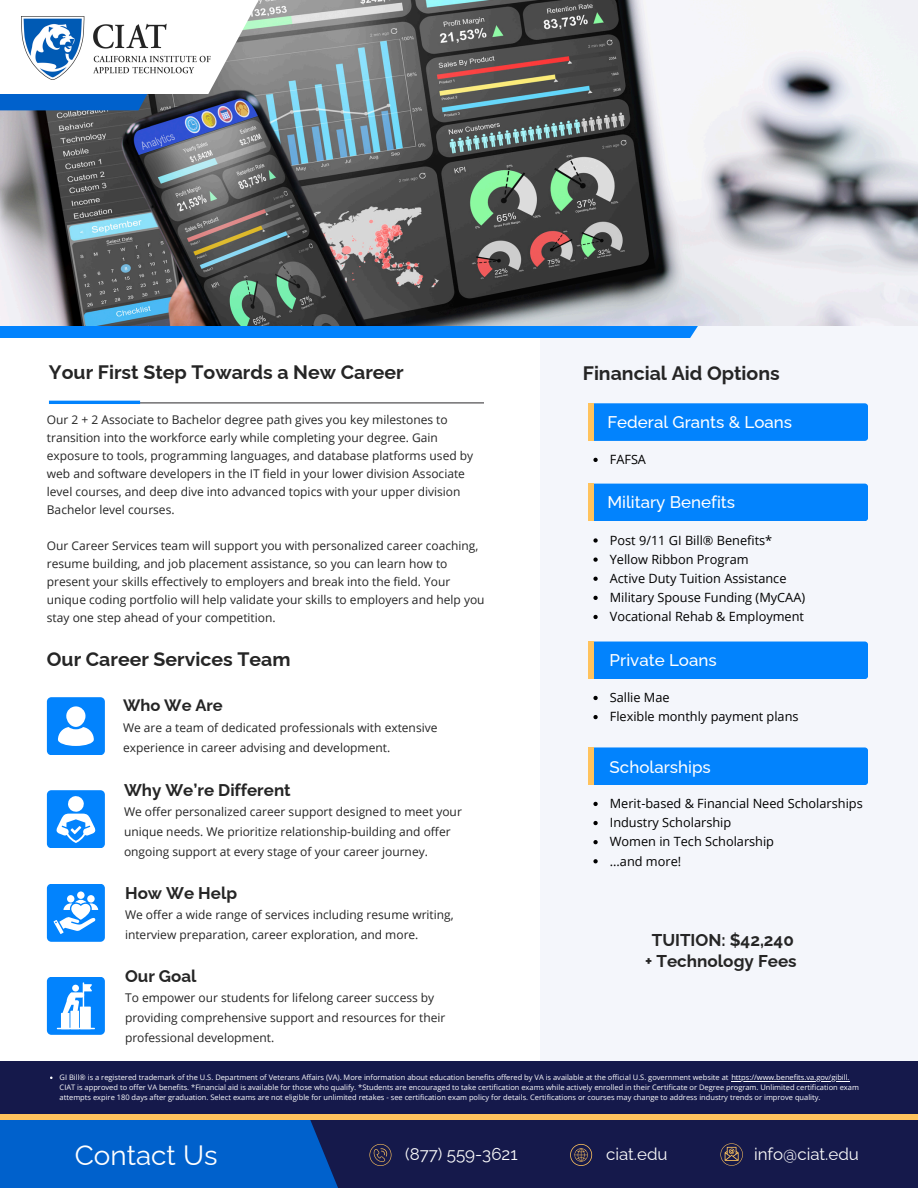
<style>
.page{position:relative;width:918px;height:1188px;background:#fff}
.page>*{position:absolute;margin:0;border:0;box-sizing:border-box;transform-origin:0 0}
.t1{font:27.9px "Raleway";color:#fff}
.t2{font:700 19.5px "Raleway";color:#252525}
.t3{font:700 17.1px/21.3px "Raleway";color:#252525;text-align:center}
.t4{font:500 16.95px "Raleway";color:#fff}
.t5{font:16.95px "Raleway";color:#fafafa}
.t6{font:700 16.95px "Raleway";color:#252525}
.t7{font:700 16.5px "Raleway";color:#252525}
.t8{font:12.75px "Open Sans";color:#000}
.t9{font:12px/18px "Open Sans";color:#252525}
.t10{font:7.5px/10.1px "Open Sans";color:#fff}
</style>
<div class="page">
<div style="left:540px;top:0;width:378px;height:1135px;background:#f4f6fb"></div>
<div style="left:0;top:326px;width:698px;height:12px;background:#0283fd"></div>
<img style="left:0;top:0;width:918px;height:326px">
<hr style="left:51px;top:402px;width:433px;height:1px;background:#414042">
<hr style="left:49px;top:401px;width:91px;height:3px;background:#0283fd">
<div style="left:588px;top:747px;width:280px;height:38px;background:#0283fd;border-radius:3px"></div>
<div style="left:588px;top:747px;width:5px;height:38px;background:#ffc35d"></div>
<div style="left:588px;top:642px;width:280px;height:37px;background:#0283fd;border-radius:3px"></div>
<div style="left:588px;top:642px;width:5px;height:37px;background:#ffc35d"></div>
<div style="left:588px;top:484px;width:280px;height:37px;background:#0283fd;border-radius:3px"></div>
<div style="left:588px;top:484px;width:5px;height:37px;background:#ffc35d"></div>
<div style="left:588px;top:403px;width:280px;height:38px;background:#0283fd;border-radius:3px"></div>
<div style="left:588px;top:403px;width:5px;height:38px;background:#ffc35d"></div>
<svg style="left:593px;top:802px;width:5px;height:4px"></svg>
<svg style="left:593px;top:821px;width:5px;height:4px"></svg>
<svg style="left:593px;top:840px;width:5px;height:4px"></svg>
<svg style="left:593px;top:859px;width:5px;height:4px"></svg>
<svg style="left:593px;top:696px;width:5px;height:4px"></svg>
<svg style="left:593px;top:715px;width:5px;height:4px"></svg>
<svg style="left:593px;top:458px;width:5px;height:4px"></svg>
<svg style="left:593px;top:538px;width:5px;height:5px"></svg>
<svg style="left:593px;top:557px;width:5px;height:5px"></svg>
<svg style="left:593px;top:577px;width:5px;height:4px"></svg>
<svg style="left:593px;top:596px;width:5px;height:4px"></svg>
<svg style="left:593px;top:615px;width:5px;height:4px"></svg>
<div style="left:0;top:1114px;width:918px;height:11px;background:#ffc35d"></div>
<div style="left:272px;top:1120px;width:646px;height:68px;background:#15194b"></div>
<svg style="left:0;top:1120px;width:392px;height:68px;fill:#0061cc"></svg>
<svg style="left:570px;top:1144px;width:22px;height:22px"></svg>
<svg style="left:369px;top:1144px;width:22px;height:22px"></svg>
<svg style="left:720px;top:1143px;width:23px;height:23px"></svg>
<svg style="left:0;top:94px;width:202px;height:16px;fill:#0061cc"></svg>
<svg style="left:0;top:0;width:272px;height:94px"></svg>
<img style="left:22px;top:16px;width:189px;height:63px">
<svg style="left:47px;top:697px;width:58px;height:58px"></svg>
<svg style="left:47px;top:790px;width:58px;height:58px"></svg>
<svg style="left:47px;top:884px;width:58px;height:58px"></svg>
<svg style="left:47px;top:977px;width:58px;height:58px"></svg>
<div style="left:0;top:1062px;width:918px;height:52px;background:#15194b"></div>
<hr style="left:731px;top:1081px;width:119px;height:1px;background:#fff">
<p class="t2" style="left:49px;top:361px;width:356px">Your First Step Towards a New Career</p>
<p class="t9" style="left:47px;top:411px;width:428px">Our 2 + 2 Associate to Bachelor degree path gives you key milestones to transition into the workforce early while completing your degree. Gain exposure to tools, programming languages, and database platforms used by web and software developers in the IT field in your lower division Associate level courses, and deep dive into advanced topics with your upper division Bachelor level courses.</p>
<h2 class="t9" style="left:47px;top:537px;width:439px">Our Career Services team will support you with personalized career coaching, resume building, and job placement assistance, so you can learn how to present your skills effectively to employers and break into the field. Your unique coding portfolio will help validate your skills to employers and help you stay one step ahead of your competition.</h2>
<h3 class="t2" style="left:47px;top:647px;width:245px">Our Career Services Team</h3>
<p class="t7" style="left:123px;top:696px;width:101px">Who We Are</p>
<h5 class="t9" style="left:123px;top:717px;width:316px;line-height:20px">We are a team of dedicated professionals with extensive experience in career advising and development.</h5>
<h3 class="t6" style="left:124px;top:780px;width:168px">Why We’re Different</h3>
<p class="t9" style="left:124px;top:801px;width:339px;line-height:20px">We offer personalized career support designed to meet your unique needs. We prioritize relationship-building and offer ongoing support at every stage of your career journey.</p>
<h5 class="t6" style="left:125px;top:883px;width:114px">How We Help</h5>
<h3 class="t9" style="left:125px;top:904px;width:330px;line-height:20px">We offer a wide range of services including resume writing, interview preparation, career exploration, and more.</h3>
<p class="t6" style="left:125px;top:966px;width:73px">Our Goal</p>
<h2 class="t9" style="left:125px;top:988px;width:322px;line-height:20px">To empower our students for lifelong career success by providing comprehensive support and resources for their professional development.</h2>
<p class="t2" style="left:583px;top:361px;width:199px">Financial Aid Options</p>
<p class="t4" style="left:607px;top:412px;width:186px">Federal Grants &amp; Loans</p>
<p class="t8" style="left:610px;top:451px;width:38px">FAFSA</p>
<p class="t4" style="left:607px;top:492px;width:129px">Military Benefits</p>
<p class="t8" style="left:610px;top:531px;width:164px">Post 9/11 GI Bill® Benefits*</p>
<p class="t8" style="left:610px;top:550px;width:140px">Yellow Ribbon Program</p>
<p class="t8" style="left:610px;top:569px;width:178px">Active Duty Tuition Assistance</p>
<h3 class="t8" style="left:610px;top:588px;width:197px">Military Spouse Funding (MyCAA)</h3>
<h2 class="t8" style="left:610px;top:608px;width:196px">Vocational Rehab &amp; Employment</h2>
<p class="t4" style="left:610px;top:650px;width:109px">Private Loans</p>
<p class="t8" style="left:610px;top:689px;width:61px">Sallie Mae</p>
<h3 class="t8" style="left:610px;top:708px;width:190px">Flexible monthly payment plans</h3>
<h3 class="t4" style="left:610px;top:757px;width:103px">Scholarships</h3>
<p class="t8" style="left:610px;top:795px;width:254px">Merit-based &amp; Financial Need Scholarships</p>
<p class="t8" style="left:610px;top:814px;width:123px">Industry Scholarship</p>
<h3 class="t8" style="left:610px;top:833px;width:166px">Women in Tech Scholarship</h3>
<p class="t8" style="left:610px;top:852px;width:73px">...and more!</p>
<h3 class="t3" style="left:645px;top:929px;width:153px">TUITION: $42,240 + Technology Fees</h3>
<h5 class="t10" style="left:60px;top:1072px;width:791px">GI Bill® is a registered trademark of the U.S. Department of Veterans Affairs (VA). More information about education benefits offered by VA is available at the official U.S. government website at https://www.benefits.va.gov/gibill.</h5>
<p class="t10" style="left:60px;top:1082px;width:801px">CIAT is approved to offer VA benefits. *Financial aid is available for those who qualify. *Students are encouraged to take certification exams while actively enrolled in their Certificate or Degree program. Unlimited certification exam attempts expire 180 days after graduation. Select exams are not eligible for unlimited retakes - see certification exam policy for details. Certifications or courses may change to address industry trends or improve quality.</p>
<h5 class="t1" style="left:75px;top:1139px;width:144px">Contact Us</h5>
<p class="t5" style="left:405px;top:1144px;width:114px">(877) 559-3621</p>
<p class="t5" style="left:606px;top:1144px;width:63px">ciat.edu</p>
<h5 class="t5" style="left:754px;top:1144px;width:106px">info@ciat.edu</h5>
</div>
